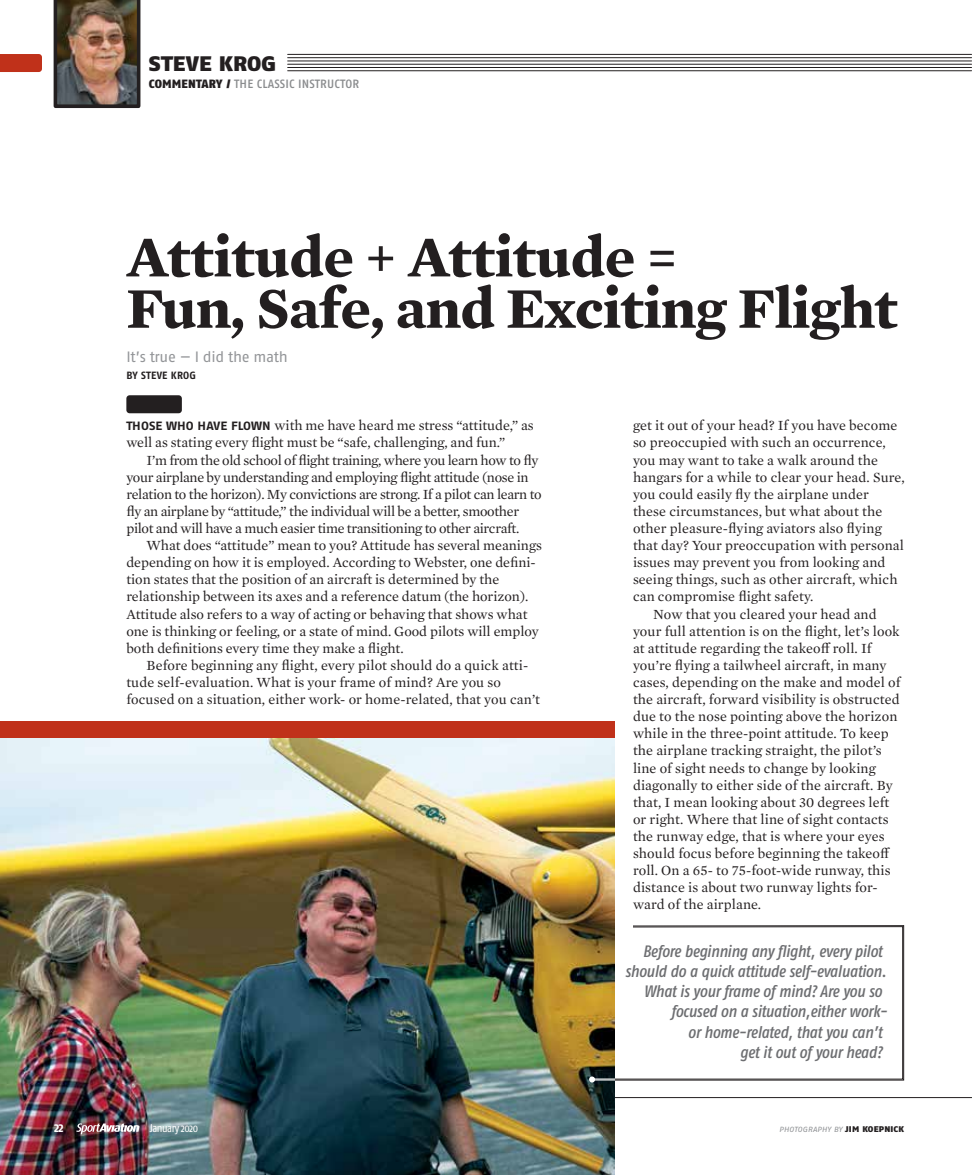
<style>
.page{position:relative;width:972px;height:1175px;background:#fff}
.page>*{position:absolute;margin:0;border:0;box-sizing:border-box;transform-origin:0 0}
.t1{font:700 58.5px/51.3px "Mercury Text G1";letter-spacing:-.01em;color:#231f20}
.t2{font:900 21px "Fago OT Extd";letter-spacing:.005em;color:#231f20}
.t3{font:italic 500 condensed 16.5px "Fago OT";letter-spacing:-.01em;color:#6d6e71}
.t4{font:15px "Fago OT";letter-spacing:-.02em;color:#939598}
.t5{font:14.25px/17.1px "Mercury Text G1";letter-spacing:.01em;color:#231f20}
.t6{font:14.25px/17.1px "Mercury Text G1";letter-spacing:-.02em;color:#231f20}
.t7{font:700 condensed 13.5px "Fago OT";color:#fff}
.t8{font:500 12px "Fago OT";letter-spacing:.01em;color:#8a8c8e}
.t9{font:condensed 11.25px "Fago OT";letter-spacing:-.04em;color:#fff}
.t10{font:700 10.5px "Fago OT";letter-spacing:.02em;color:#231f20}
.t11{font:7.5px "Fago OT Extd Ita";letter-spacing:.02em;color:#939598}
.s1{font-weight:900;color:#231f20}
.s2{font-family:"Fago OT Extd";font-weight:700;font-size:12px}
.s3{font-family:"Fago OT Extd";font-weight:900;font-size:8.25px;color:#231f20}
</style>
<div class="page">
<div style="left:0;top:721px;width:615px;height:61px;background:#c0311a"></div>
<div style="left:126px;top:395px;width:56px;height:18px;background:#231f20;border-radius:3px"></div>
<img style="left:0;top:738px;width:615px;height:436px">
<svg style="left:589px;top:925px;width:315px;height:157px"></svg>
<hr style="left:615px;top:1097px;width:357px;height:1px;background:#231f20">
<svg style="left:76px;top:1123px;width:63px;height:11px"></svg>
<hr style="left:288px;top:54px;width:684px;height:1px;background:#231f20">
<hr style="left:288px;top:70px;width:684px;height:1px;background:#231f20">
<hr style="left:288px;top:67px;width:684px;height:1px;background:#231f20">
<hr style="left:288px;top:64px;width:684px;height:1px;background:#231f20">
<hr style="left:288px;top:61px;width:684px;height:1px;background:#231f20">
<hr style="left:288px;top:57px;width:684px;height:1px;background:#231f20">
<img style="left:54px;top:0;width:86px;height:108px">
<svg style="left:0;top:54px;width:42px;height:18px"></svg>
<h2 class="t2" style="left:149px;top:51px;width:129px">STEVE KROG</h2>
<p class="t8" style="left:149px;top:77px;width:212px"><span class="s1">COMMENTARY /</span> THE CLASSIC INSTRUCTOR</p>
<h1 class="t1" style="left:126px;top:228px;width:773px">Attitude + Attitude =<br>Fun, Safe, and Exciting Flight</h1>
<p class="t4" style="left:126px;top:348px;width:163px">It’s true — I did the math</p>
<p class="t10" style="left:126px;top:369px;width:71px">BY STEVE KROG</p>
<p class="t5" style="left:126px;top:416px;width:409px"><span class="s2">THOSE WHO HAVE FLOWN</span> with me have heard me stress “attitude,” as well as stating every flight must be “safe, challenging, and fun.”</p>
<p class="t6" style="left:126px;top:450px;width:417px;text-indent:20px">I’m from the old school of flight training, where you learn how to fly your airplane by understanding and employing flight attitude (nose in relation to the horizon). My convictions are strong. If a pilot can learn to fly an airplane by “attitude,” the individual will be a better, smoother pilot and will have a much easier time transitioning to other aircraft.</p>
<p class="t5" style="left:126px;top:536px;width:417px;text-indent:20px">What does “attitude” mean to you? Attitude has several meanings depending on how it is employed. According to Webster, one defini&shy;tion states that the position of an aircraft is determined by the relationship between its axes and a reference datum (the horizon).<br>Attitude also refers to a way of acting or behaving that shows what one is thinking or feeling, or a state of mind. Good pilots will employ both definitions every time they make a flight.</p>
<p class="t5" style="left:126px;top:656px;width:415px;text-indent:20px">Before beginning any flight, every pilot should do a quick atti&shy;tude self-evaluation. What is your frame of mind? Are you so focused on a situation, either work- or home-related, that you can’t</p>
<p class="t5" style="left:633px;top:416px;width:266px">get it out of your head? If you have become</p>
<p class="t5" style="left:633px;top:433px;width:254px">so preoccupied with such an occurrence,</p>
<p class="t5" style="left:633px;top:450px;width:247px">you may want to take a walk around the</p>
<p class="t5" style="left:633px;top:467px;width:273px">hangars for a while to clear your head. Sure,</p>
<p class="t5" style="left:633px;top:485px;width:237px">you could easily fly the airplane under</p>
<p class="t5" style="left:633px;top:502px;width:251px">these circumstances, but what about the</p>
<p class="t5" style="left:633px;top:519px;width:250px">other pleasure-flying aviators also flying</p>
<p class="t5" style="left:633px;top:536px;width:272px">that day? Your preoccupation with personal</p>
<p class="t5" style="left:633px;top:553px;width:254px">issues may prevent you from looking and</p>
<p class="t5" style="left:633px;top:570px;width:266px">seeing things, such as other aircraft, which</p>
<p class="t5" style="left:633px;top:587px;width:182px">can compromise flight safety.</p>
<p class="t5" style="left:653px;top:604px;width:225px">Now that you cleared your head and</p>
<p class="t5" style="left:633px;top:621px;width:268px">your full attention is on the flight, let’s look</p>
<p class="t5" style="left:633px;top:638px;width:240px">at attitude regarding the takeoff roll. If</p>
<p class="t5" style="left:633px;top:656px;width:255px">you’re flying a tailwheel aircraft, in many</p>
<p class="t5" style="left:633px;top:673px;width:269px">cases, depending on the make and model of</p>
<p class="t5" style="left:633px;top:690px;width:268px">the aircraft, forward visibility is obstructed</p>
<p class="t5" style="left:633px;top:707px;width:266px">due to the nose pointing above the horizon</p>
<p class="t5" style="left:633px;top:724px;width:257px">while in the three-point attitude. To keep</p>
<p class="t5" style="left:633px;top:741px;width:250px">the airplane tracking straight, the pilot’s</p>
<p class="t5" style="left:633px;top:758px;width:244px">line of sight needs to change by looking</p>
<p class="t5" style="left:633px;top:775px;width:261px">diagonally to either side of the aircraft. By</p>
<p class="t5" style="left:633px;top:792px;width:258px">that, I mean looking about 30 degrees left</p>
<p class="t5" style="left:633px;top:809px;width:257px">or right. Where that line of sight contacts</p>
<p class="t5" style="left:633px;top:827px;width:253px">the runway edge, that is where your eyes</p>
<p class="t5" style="left:633px;top:844px;width:259px">should focus before beginning the takeoff</p>
<p class="t5" style="left:633px;top:861px;width:259px">roll. On a 65- to 75-foot-wide runway, this</p>
<p class="t5" style="left:633px;top:878px;width:246px">distance is about two runway lights for-</p>
<p class="t5" style="left:633px;top:895px;width:130px">ward of the airplane.</p>
<p class="t3" style="left:643px;top:940px;width:241px">Before beginning any flight, every pilot</p>
<p class="t3" style="left:625px;top:961px;width:263px">should do a quick attitude self-evaluation.</p>
<p class="t3" style="left:644px;top:981px;width:239px">What is your frame of mind? Are you so</p>
<p class="t3" style="left:671px;top:1001px;width:217px">focused on a situation,either work-</p>
<p class="t3" style="left:688px;top:1021px;width:196px">or home-related, that you can’t</p>
<p class="t3" style="left:740px;top:1042px;width:144px">get it out of your head?</p>
<p class="t7" style="left:54px;top:1118px;width:11px">22</p>
<p class="t9" style="left:150px;top:1121px;width:50px">January 2020</p>
<p class="t11" style="left:779px;top:1124px;width:126px">PHOTOGRAPHY BY <span class="s3">JIM KOEPNICK</span></p>
</div>
